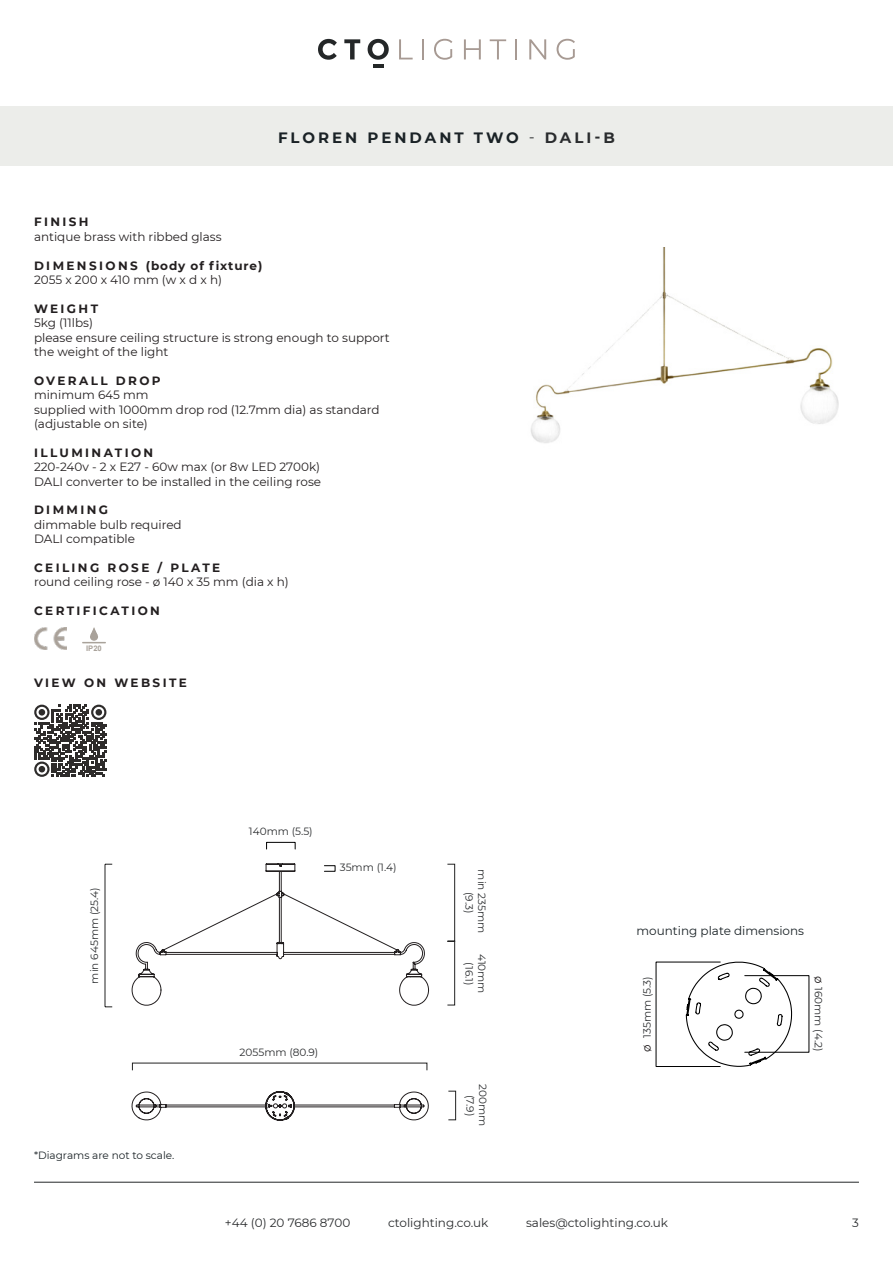
<style>
.page{position:relative;width:893px;height:1263px;background:#fff}
.page>*{position:absolute;margin:0;border:0;box-sizing:border-box;transform-origin:0 0}
.t1{font:700 15px "Montserrat";letter-spacing:.2em;color:#1a2226}
.t2{font:12px/14.4px "Montserrat";color:#231f20}
.t3{font:700 12px "Montserrat";letter-spacing:.2em;color:#231f20}
.t4{font:12px "Montserrat";color:#2a2c2e}
.t5{font:700 12px "Montserrat";letter-spacing:.155em;color:#231f20}
.t6{font:12px "Montserrat";color:#1a2226}
.t7{font:10.5px/12.6px "Montserrat";color:#2a2c2e;text-align:center}
.t8{font:10.5px "Montserrat";color:#1a2226}
.t9{font:700 7.65px "Arial";color:#a9a29a}
.s1{font-weight:400;color:#2a2c2e}
.s2{color:#2a2c2e}
.s3{font-size:12px;color:#231f20}
</style>
<div class="page">
<hr style="left:34px;top:1182px;width:825px;height:1px;background:#242728">
<hr style="left:373px;top:64px;width:11px;height:4px;background:#242728">
<svg style="left:318px;top:39px;width:19px;height:21px"></svg>
<svg style="left:344px;top:39px;width:16px;height:20px"></svg>
<svg style="left:368px;top:39px;width:21px;height:21px"></svg>
<hr style="left:422px;top:39px;width:2px;height:20px;background:#a79a93">
<svg style="left:434px;top:39px;width:18px;height:21px"></svg>
<svg style="left:464px;top:39px;width:17px;height:20px"></svg>
<svg style="left:490px;top:39px;width:16px;height:20px"></svg>
<hr style="left:515px;top:39px;width:2px;height:20px;background:#a79a93">
<svg style="left:529px;top:39px;width:17px;height:20px"></svg>
<svg style="left:557px;top:39px;width:18px;height:21px"></svg>
<svg style="left:399px;top:39px;width:14px;height:20px"></svg>
<div style="left:0;top:106px;width:893px;height:60px;background:#ecedea"></div>
<img style="left:35px;top:627px;width:31px;height:23px">
<svg style="left:82px;top:627px;width:24px;height:16px"></svg>
<img style="left:531px;top:247px;width:308px;height:196px">
<svg style="left:447px;top:863px;width:8px;height:143px"></svg>
<hr style="left:105px;top:864px;width:1px;height:143px;background:#222">
<div style="left:448px;top:1091px;width:8px;height:29px;border:1px solid #222"></div>
<svg style="left:685px;top:961px;width:108px;height:106px"></svg>
<div style="left:266px;top:842px;width:30px;height:7px;border:1px solid #000001"></div>
<svg style="left:131px;top:863px;width:298px;height:143px"></svg>
<svg style="left:131px;top:1091px;width:298px;height:30px"></svg>
<svg style="left:34px;top:705px;width:73px;height:72px"></svg>
<p class="t1" style="left:278px;top:127px;width:338px">FLOREN PENDANT TWO <span class="s1">-</span> <span class="s2">DALI-B</span></p>
<p class="t3" style="left:34px;top:213px;width:56px">FINISH</p>
<p class="t2" style="left:34px;top:229px;width:189px">antique brass with ribbed glass</p>
<p class="t5" style="left:34px;top:257px;width:230px">DIMENSIONS (body of fixture)</p>
<p class="t2" style="left:34px;top:272px;width:190px">2055 x 200 x 410 mm (w x d x h)</p>
<p class="t3" style="left:34px;top:300px;width:66px">WEIGHT</p>
<p class="t2" style="left:34px;top:315px;width:357px">5kg (11lbs)<br>please ensure ceiling structure is strong enough to support the weight of the light</p>
<p class="t3" style="left:34px;top:372px;width:128px">OVERALL DROP</p>
<p class="t2" style="left:34px;top:387px;width:347px">minimum 645 mm<br>supplied with 1000mm drop rod (12.7mm dia) as standard (adjustable on site)</p>
<p class="t3" style="left:34px;top:444px;width:121px">ILLUMINATION</p>
<p class="t2" style="left:34px;top:459px;width:289px">220-240v - 2 x E27 - 60w max (or 8w LED 2700k)<br>DALI converter to be installed in the ceiling rose</p>
<p class="t3" style="left:34px;top:501px;width:76px">DIMMING</p>
<p class="t2" style="left:34px;top:517px;width:149px">dimmable bulb required<br>DALI compatible</p>
<p class="t3" style="left:34px;top:559px;width:188px">CEILING ROSE / PLATE</p>
<p class="t2" style="left:34px;top:574px;width:256px">round ceiling rose - ø 140 x 35 mm (dia x h)</p>
<p class="t3" style="left:34px;top:602px;width:127px">CERTIFICATION</p>
<p class="t9" style="left:86px;top:644px;width:17px">IP20</p>
<p class="t3" style="left:34px;top:674px;width:154px">VIEW ON WEBSITE</p>
<p class="t7" style="left:88px;top:983px;width:97px;rotate:-90deg">min 645mm (25.4)</p>
<p class="t8" style="left:34px;top:1148px;width:142px">*Diagrams are not to scale.</p>
<p class="t7" style="left:249px;top:825px;width:65px">140mm (5.5)</p>
<p class="t7" style="left:340px;top:861px;width:58px">35mm (1.4)</p>
<p class="t7" style="left:240px;top:1046px;width:80px">2055mm (80.9)</p>
<p class="t7" style="left:489px;top:869px;width:65px;rotate:90deg">min 235mm (9.3)</p>
<p class="t7" style="left:489px;top:954px;width:41px;rotate:90deg">410mm (16.1)</p>
<p class="t7" style="left:489px;top:1084px;width:44px;rotate:90deg">200mm (7.9)</p>
<p class="t6" style="left:636px;top:922px;width:169px">mounting plate dimensions</p>
<p class="t7" style="left:640px;top:1052px;width:77px;rotate:-90deg"><span class="s3">ø</span> 135mm (5.3)</p>
<p class="t7" style="left:825px;top:976px;width:76px;rotate:90deg"><span class="s3">ø</span> 160mm (4.2)</p>
<p class="t4" style="left:225px;top:1214px;width:127px">+44 (0) 20 7686 8700</p>
<p class="t4" style="left:388px;top:1214px;width:102px">ctolighting.co.uk</p>
<p class="t4" style="left:526px;top:1214px;width:143px">sales@ctolighting.co.uk</p>
<p class="t4" style="left:852px;top:1214px;width:8px">3</p>
</div>
